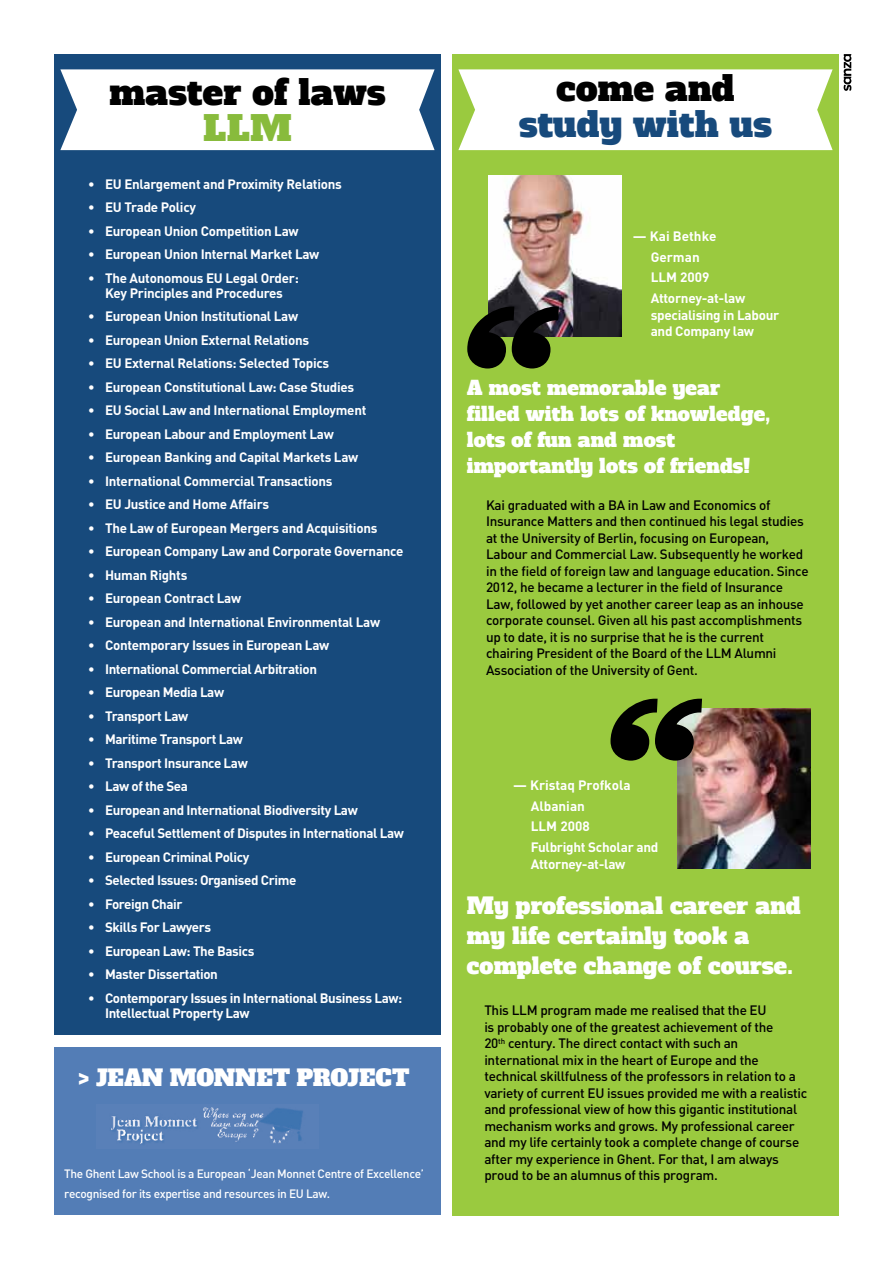
<style>
.page{position:relative;width:893px;height:1263px;background:#fff}
.page>*{position:absolute;margin:0;border:0;box-sizing:border-box;transform-origin:0 0}
.t1{font:34.5px "Alfa Slab One";color:#000}
.t2{font:34.5px "Alfa Slab One";color:#174a7c}
.t3{font:34.5px "Alfa Slab One";color:#88bb3c}
.t4{font:22.5px/30px "Alfa Slab One";color:#fff}
.t5{font:19.5px/26.2px "Alfa Slab One";letter-spacing:.01em;color:#fff}
.t6{font:700 13.5px/15px "DIN";letter-spacing:-.02em;color:#fff}
.t7{font:500 13.5px/16.5px "DIN";letter-spacing:-.02em;color:#000}
.t8{font:700 13.5px/20.7px "DIN";color:#fff}
.t9{font:500 12px/19.5px "DIN";letter-spacing:-.03em;color:#fff}
</style>
<div class="page">
<div style="left:54px;top:1047px;width:387px;height:168px;background:#537db6"></div>
<img style="left:111px;top:1107px;width:192px;height:37px">
<div style="left:54px;top:54px;width:387px;height:980px;background:#174a7c"></div>
<div style="left:60px;top:69px;width:375px;height:81px;background:#fff"></div>
<div style="left:452px;top:54px;width:387px;height:1161px;background:#9aca3f"></div>
<div style="left:458px;top:69px;width:375px;height:81px;background:#fff"></div>
<img style="left:677px;top:708px;width:133px;height:161px">
<img style="left:488px;top:176px;width:133px;height:160px">
<svg style="left:610px;top:699px;width:92px;height:62px"></svg>
<svg style="left:844px;top:54px;width:7px;height:37px"></svg>
<svg style="left:467px;top:307px;width:92px;height:61px"></svg>
<h1 class="t1" style="left:109px;top:70px;width:278px">master of laws</h1>
<h1 class="t3" style="left:203px;top:106px;width:31px">LLM</h1>
<p class="t6" style="left:88px;top:176px;width:255px">• EU Enlargement and Proximity Relations</p>
<p class="t6" style="left:88px;top:199px;width:110px">• EU Trade Policy</p>
<p class="t6" style="left:88px;top:223px;width:212px">• European Union Competition Law</p>
<p class="t6" style="left:88px;top:246px;width:233px">• European Union Internal Market Law</p>
<p class="t6" style="left:88px;top:270px;width:212px;text-align:center">• The Autonomous EU Legal Order:<br>Key Principles and Procedures</p>
<p class="t6" style="left:88px;top:308px;width:212px">• European Union Institutional Law</p>
<p class="t6" style="left:88px;top:332px;width:223px">• European Union External Relations</p>
<p class="t6" style="left:88px;top:355px;width:243px">• EU External Relations: Selected Topics</p>
<p class="t6" style="left:88px;top:379px;width:268px">• European Constitutional Law: Case Studies</p>
<p class="t6" style="left:88px;top:402px;width:280px">• EU Social Law and International Employment</p>
<p class="t6" style="left:88px;top:426px;width:247px">• European Labour and Employment Law</p>
<p class="t6" style="left:88px;top:449px;width:272px">• European Banking and Capital Markets Law</p>
<p class="t6" style="left:88px;top:473px;width:246px">• International Commercial Transactions</p>
<p class="t6" style="left:88px;top:496px;width:183px">• EU Justice and Home Affairs</p>
<p class="t6" style="left:88px;top:520px;width:291px">• The Law of European Mergers and Acquisitions</p>
<p class="t6" style="left:88px;top:543px;width:317px">• European Company Law and Corporate Governance</p>
<p class="t6" style="left:88px;top:567px;width:101px">• Human Rights</p>
<p class="t6" style="left:88px;top:590px;width:155px">• European Contract Law</p>
<p class="t6" style="left:88px;top:614px;width:294px">• European and International Environmental Law</p>
<p class="t6" style="left:88px;top:637px;width:243px">• Contemporary Issues in European Law</p>
<p class="t6" style="left:88px;top:661px;width:230px">• International Commercial Arbitration</p>
<p class="t6" style="left:88px;top:684px;width:138px">• European Media Law</p>
<p class="t6" style="left:88px;top:708px;width:102px">• Transport Law</p>
<p class="t6" style="left:88px;top:731px;width:156px">• Maritime Transport Law</p>
<p class="t6" style="left:88px;top:755px;width:161px">• Transport Insurance Law</p>
<p class="t6" style="left:88px;top:778px;width:101px">• Law of the Sea</p>
<p class="t6" style="left:88px;top:802px;width:271px">• European and International Biodiversity Law</p>
<p class="t6" style="left:88px;top:825px;width:317px">• Peaceful Settlement of Disputes in International Law</p>
<p class="t6" style="left:88px;top:849px;width:163px">• European Criminal Policy</p>
<p class="t6" style="left:88px;top:872px;width:210px">• Selected Issues: Organised Crime</p>
<p class="t6" style="left:88px;top:896px;width:96px">• Foreign Chair</p>
<p class="t6" style="left:88px;top:919px;width:125px">• Skills For Lawyers</p>
<p class="t6" style="left:88px;top:943px;width:168px">• European Law: The Basics</p>
<p class="t6" style="left:88px;top:966px;width:131px">• Master Dissertation</p>
<p class="t6" style="left:105px;top:990px;width:299px;text-indent:-17px">• Contemporary Issues in International Business Law:<br>Intellectual Property Law</p>
<h2 class="t4" style="left:78px;top:1063px;width:333px">&gt; Jean Monnet Project</h2>
<p class="t9" style="left:64px;top:1163px;width:361px">The Ghent Law School is a European ‘Jean Monnet Centre of Excellence’ recognised for its expertise and resources in EU Law.</p>
<h1 class="t1" style="left:557px;top:66px;width:179px">come and</h1>
<h1 class="t2" style="left:519px;top:102px;width:254px">study with us</h1>
<p class="t8" style="left:651px;top:225px;width:96px;text-indent:-18px">— Kai Bethke<br>German<br>LLM 2009<br>Attorney-at-law</p>
<p class="t6" style="left:651px;top:306px;width:130px;line-height:16.5px">specialising in Labour and Company law</p>
<h3 class="t5" style="left:467px;top:375px;width:305px">A most memorable year filled with lots of knowledge, lots of fun and most importantly lots of friends!</h3>
<p class="t7" style="left:486px;top:496px;width:324px">Kai graduated with a BA in Law and Economics of Insurance Matters and then continued his legal studies at the University of Berlin, focusing on European, Labour and Commercial Law. Subsequently he worked in the field of foreign law and language education. Since 2012, he became a lecturer in the field of Insurance Law, followed by yet another career leap as an inhouse corporate counsel. Given all his past accomplishments up to date, it is no surprise that he is the current chairing President of the Board of the LLM Alumni Association of the University of Gent.</p>
<p class="t8" style="left:531px;top:774px;width:129px;text-indent:-18px">— Kristaq Profkola<br>Albanian<br>LLM 2008<br>Fulbright Scholar and</p>
<p class="t6" style="left:531px;top:856px;width:96px">Attorney-at-law</p>
<h2 class="t4" style="left:467px;top:891px;width:335px">My professional career and my life certainly took a complete change of course.</h2>
<p class="t7" style="left:484px;top:1001px;width:325px">This LLM program made me realised that the EU<br>is probably one of the greatest achievement of the<br>20<sup>th</sup> century. The direct contact with such an international mix in the heart of Europe and the technical skillfulness of the professors in relation to a variety of current EU issues provided me with a realistic and professional view of how this gigantic institutional mechanism works and grows. My professional career and my life certainly took a complete change of course after my experience in Ghent. For that, I am always proud to be an alumnus of this program.</p>
</div>
